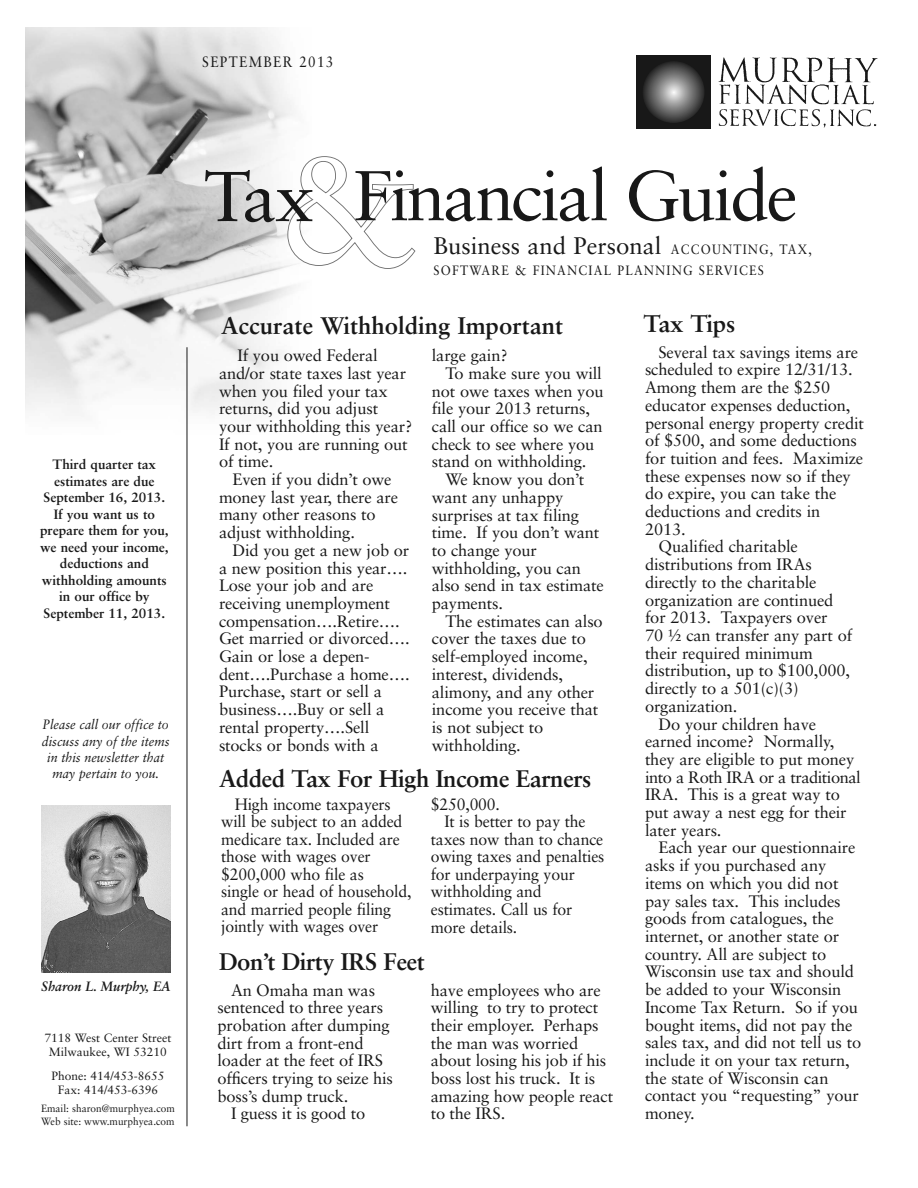
<style>
.page{position:relative;width:918px;height:1188px;background:#fff}
.page>*{position:absolute;margin:0;border:0;box-sizing:border-box;transform-origin:0 0}
.t1{font:150px "Sabon";color:#fff}
.t2{font:70.5px "Sabon";letter-spacing:-.04em;color:#181818}
.heading_1{font:700 24px "Sabon";letter-spacing:-.02em;color:#181818}
.t3{font:24px "Sabon";color:#181818}
.heading_1-2{font:700 24px "Sabon";color:#181818}
.Subhead{font:16.5px/17.7px "Sabon";letter-spacing:-.01em;color:#181818}
.Subhead-2{font:16.5px/17.5px "Sabon";letter-spacing:-.01em;color:#181818;scale:.96 1}
.t4{font:15px "Sabon";letter-spacing:.1em;color:#181818;scale:.9 1}
.t5{font:700 13.5px/16.5px "Sabon";color:#181818;text-align:center}
.Body_copy{font:italic 13.5px/16.4px "Sabon";color:#181818;text-align:center;scale:.92 1}
.t6{font:13.5px "Sabon";letter-spacing:.1em;color:#181818;scale:.9 1}
.t7{font:italic 700 13.5px "Sabon";color:#181818;scale:.95 1}
.t8{font:12px/14.4px "Sabon";color:#181818;text-align:center}
.t9{font:10.5px "Sabon";color:#181818;scale:.96 1}
.s1{font-size:13.5px}
</style>
<div class="page">
<img style="left:26px;top:27px;width:270px;height:407px">
<svg style="left:286px;top:155px;width:130px;height:115px"></svg>
<img style="left:638px;top:55px;width:240px;height:74px">
<img style="left:42px;top:805px;width:128px;height:168px">
<hr style="left:187px;top:347px;width:1px;height:779px;background:#181818">
<div style="left:636px;top:55px;width:74px;height:73px;background:#181818"></div>
<svg style="left:642px;top:61px;width:63px;height:62px;background:#656565"></svg>
<p class="t4" style="left:202px;top:53px;width:147px">SEPTEMBER 2013</p>
<p class="t5" style="left:53px;top:456px;width:105px">Third quarter tax</p>
<p class="t5" style="left:44px;top:472px;width:123px">estimates are due<br>September 16, 2013.</p>
<p class="t5" style="left:54px;top:505px;width:103px">If you want us to</p>
<p class="t5" style="left:40px;top:522px;width:130px">prepare them for you, we need your income, deductions and</p>
<p class="t5" style="left:42px;top:571px;width:126px">withholding amounts</p>
<p class="t5" style="left:44px;top:588px;width:123px">in our office by<br>September 11, 2013.</p>
<p class="Body_copy" style="left:42px;top:717px;width:140px">Please call our office to discuss any of the items in this newsletter that may pertain to you.</p>
<p class="t7" style="left:41px;top:978px;width:137px">Sharon L. Murphy, EA</p>
<p class="t8" style="left:45px;top:1030px;width:128px">7118 West Center Street<br>Milwaukee, WI 53210</p>
<p class="t8" style="left:51px;top:1068px;width:115px">Phone: 414/453-8655</p>
<p class="t8" style="left:58px;top:1083px;width:102px">Fax: 414/453-6396</p>
<p class="t9" style="left:41px;top:1102px;width:141px">Email: sharon@murphyea.com</p>
<p class="t9" style="left:41px;top:1115px;width:140px">Web site: www.murphyea.com</p>
<p class="t1" style="left:278px;top:121px;width:143px">&amp;</p>
<p class="t2" style="left:353px;top:154px;width:446px">Financial Guide</p>
<p class="t2" style="left:204px;top:155px;width:111px">Tax</p>
<p class="t3" style="left:434px;top:231px;width:380px">Business and Personal <span class="s1">ACCOUNTING, TAX,</span></p>
<p class="t6" style="left:433px;top:262px;width:369px">SOFTWARE &amp; FINANCIAL PLANNING SERVICES</p>
<p class="heading_1-2" style="left:221px;top:310px;width:343px">Accurate Withholding Important</p>
<p class="Subhead" style="left:219px;top:346px;width:195px;text-indent:18px">If you owed Federal and/or state taxes last year when you filed your tax returns, did you adjust your withholding this year?<br>If not, you are running out of time.</p>
<p class="Subhead" style="left:219px;top:470px;width:181px;text-indent:13px">Even if you didn’t owe money last year, there are many other reasons to adjust withholding.</p>
<p class="Subhead" style="left:219px;top:541px;width:192px;text-indent:13px">Did you get a new job or a new position this year….<br>Lose your job and are receiving unemployment compensation….Retire….<br>Get married or divorced….<br>Gain or lose a depen&shy;dent….Purchase a home….<br>Purchase, start or sell a business….Buy or sell a rental property….Sell stocks or bonds with a</p>
<p class="Subhead" style="left:432px;top:346px;width:77px">large gain?</p>
<p class="Subhead" style="left:432px;top:364px;width:173px;text-indent:13px">To make sure you will not owe taxes when you file your 2013 returns, call our office so we can check to see where you stand on withholding.</p>
<p class="Subhead" style="left:432px;top:470px;width:174px;text-indent:13px">We know you don’t want any unhappy surprises at tax filing time. If you don’t want to change your withholding, you can also send in tax estimate payments.</p>
<p class="Subhead" style="left:432px;top:612px;width:172px;text-indent:13px">The estimates can also cover the taxes due to self-employed income, interest, dividends, alimony, and any other income you receive that is not subject to withholding.</p>
<p class="heading_1" style="left:219px;top:763px;width:374px">Added Tax For High Income Earners</p>
<p class="Subhead-2" style="left:221px;top:795px;width:200px;text-indent:13px">High income taxpayers will be subject to an added medicare tax. Included are those with wages over $200,000 who file as<br>single or head of household, and married people filing jointly with wages over</p>
<p class="Subhead-2" style="left:431px;top:795px;width:74px">$250,000.</p>
<p class="Subhead-2" style="left:431px;top:812px;width:182px;text-indent:13px">It is better to pay the taxes now than to chance owing taxes and penalties for underpaying your withholding and estimates. Call us for more details.</p>
<p class="heading_1" style="left:219px;top:946px;width:207px">Don’t Dirty IRS Feet</p>
<p class="Subhead" style="left:218px;top:981px;width:177px;text-indent:13px">An Omaha man was sentenced to three years probation after dumping dirt from a front-end loader at the feet of IRS officers trying to seize his boss’s dump truck.</p>
<p class="Subhead" style="left:231px;top:1105px;width:136px">I guess it is good to</p>
<p class="Subhead" style="left:431px;top:981px;width:184px">have employees who are willing to try to protect their employer. Perhaps the man was worried about losing his job if his boss lost his truck. It is amazing how people react to the IRS.</p>
<p class="heading_1" style="left:644px;top:309px;width:93px">Tax Tips</p>
<p class="Subhead" style="left:645px;top:343px;width:221px;text-indent:13px">Several tax savings items are scheduled to expire 12/31/13.<br>Among them are the $250 educator expenses deduction, personal energy property credit of $500, and some deductions for tuition and fees. Maximize these expenses now so if they do expire, you can take the deductions and credits in<br>2013.</p>
<p class="Subhead" style="left:645px;top:538px;width:209px;text-indent:13px">Qualified charitable distributions from IRAs directly to the charitable organization are continued for 2013. Taxpayers over<br>70 ½ can transfer any part of their required minimum distribution, up to $100,000, directly to a 501(c)(3) organization.</p>
<p class="Subhead" style="left:645px;top:715px;width:217px;text-indent:13px">Do your children have earned income? Normally, they are eligible to put money into a Roth IRA or a traditional<br>IRA. This is a great way to put away a nest egg for their later years.</p>
<p class="Subhead" style="left:645px;top:839px;width:218px;text-indent:14px">Each year our questionnaire asks if you purchased any items on which you did not pay sales tax. This includes goods from catalogues, the internet, or another state or country. All are subject to<br>Wisconsin use tax and should be added to your Wisconsin<br>Income Tax Return. So if you bought items, did not pay the sales tax, and did not tell us to include it on your tax return, the state of Wisconsin can contact you “requesting” your money.</p>
</div>
